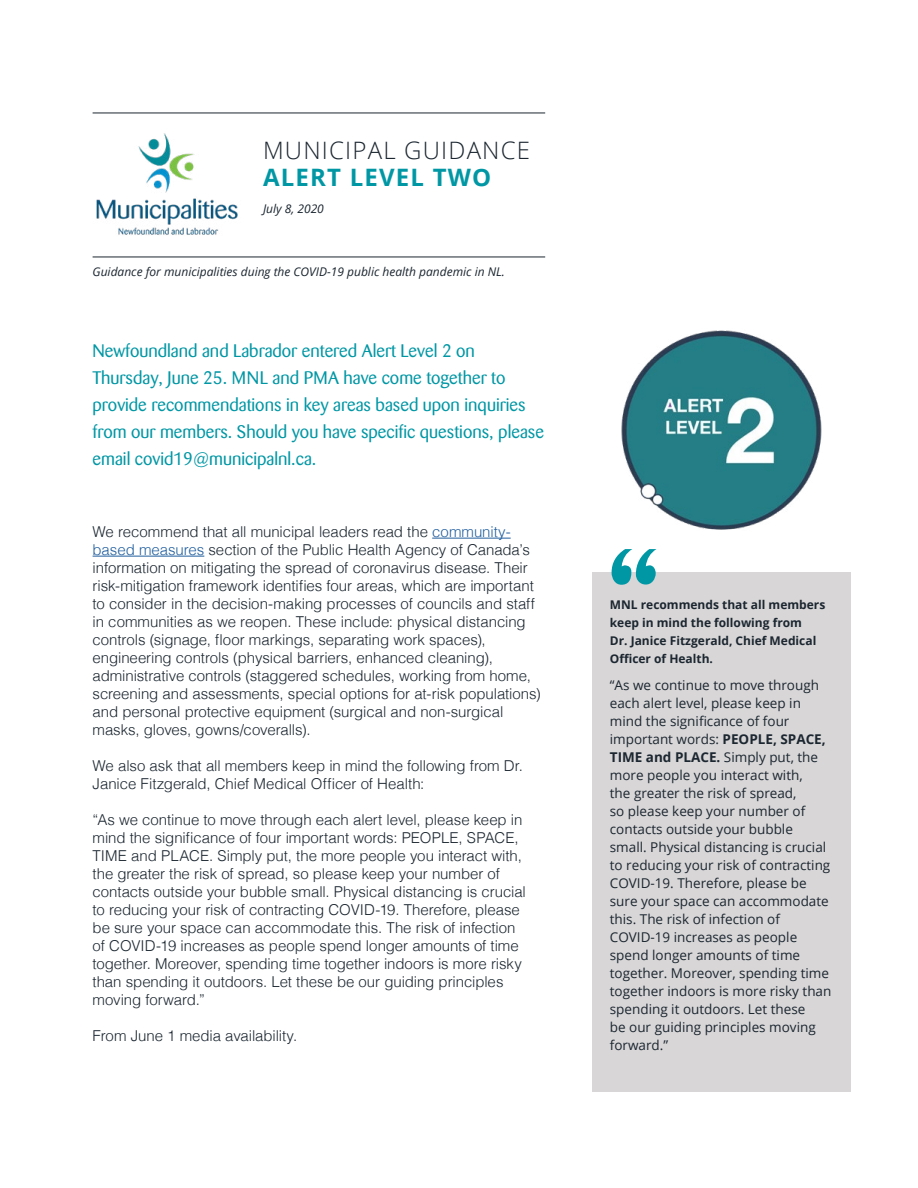
<style>
.page{position:relative;width:918px;height:1188px;background:#fff}
.page>*{position:absolute;margin:0;border:0;box-sizing:border-box;transform-origin:0 0}
.t1{font:300 24px "Open Sans";letter-spacing:.05em;color:#1b2630}
.t2{font:700 24px "Open Sans";letter-spacing:.05em;color:#0097a5}
.t3{font:18px/27px "Barmeno";color:#0097a5}
.t4{font:300 15px/18px "Helvetica";letter-spacing:-.005em;color:#1b2630}
.t5{font:13.5px/18px "Open Sans";color:#1b2630}
.t6{font:700 12px/18px "Open Sans";color:#1b2630}
.t7{font:italic 12px "Open Sans";color:#1b2630}
.s1{color:#215e9e}
.s2{font-weight:700}
</style>
<div class="page">
<img style="left:96px;top:133px;width:142px;height:102px">
<img style="left:621px;top:330px;width:201px;height:200px">
<hr style="left:93px;top:113px;width:452px;height:1px;background:#1b2630">
<hr style="left:93px;top:257px;width:452px;height:1px;background:#1b2630">
<div style="left:592px;top:572px;width:258px;height:520px;background:#d8d6d7"></div>
<svg style="left:612px;top:549px;width:45px;height:36px"></svg>
<hr style="left:432px;top:538px;width:79px;height:1px;background:#215e9e">
<hr style="left:93px;top:556px;width:111px;height:1px;background:#215e9e">
<h1 class="t1" style="left:263px;top:134px;width:269px">MUNICIPAL GUIDANCE</h1>
<h1 class="t2" style="left:263px;top:160px;width:230px">ALERT LEVEL TWO</h1>
<p class="t7" style="left:263px;top:200px;width:62px">July 8, 2020</p>
<p class="t7" style="left:93px;top:263px;width:414px">Guidance for municipalities duing the COVID-19 public health pandemic in NL.</p>
<p class="t3" style="left:93px;top:337px;width:453px">Newfoundland and Labrador entered Alert Level 2 on Thursday, June 25. MNL and PMA have come together to provide recommendations in key areas based upon inquiries from our members. Should you have specific questions, please email covid19@municipalnl.ca.</p>
<p class="t4" style="left:93px;top:522px;width:450px">We recommend that all municipal leaders read the <span class="s1">community&shy;based measures</span> section of the Public Health Agency of Canada’s information on mitigating the spread of coronavirus disease. Their risk-mitigation framework identifies four areas, which are important to consider in the decision-making processes of councils and staff in communities as we reopen. These include: physical distancing controls (signage, floor markings, separating work spaces), engineering controls (physical barriers, enhanced cleaning), administrative controls (staggered schedules, working from home, screening and assessments, special options for at-risk populations) and personal protective equipment (surgical and non-surgical masks, gloves, gowns/coveralls).</p>
<p class="t4" style="left:93px;top:756px;width:432px">We also ask that all members keep in mind the following from Dr.<br>Janice Fitzgerald, Chief Medical Officer of Health:</p>
<p class="t4" style="left:93px;top:810px;width:435px">“As we continue to move through each alert level, please keep in mind the significance of four important words: PEOPLE, SPACE, TIME and PLACE. Simply put, the more people you interact with, the greater the risk of spread, so please keep your number of contacts outside your bubble small. Physical distancing is crucial to reducing your risk of contracting COVID-19. Therefore, please be sure your space can accommodate this. The risk of infection of COVID-19 increases as people spend longer amounts of time together. Moreover, spending time together indoors is more risky than spending it outdoors. Let these be our guiding principles moving forward.”</p>
<p class="t4" style="left:93px;top:1026px;width:206px">From June 1 media availability.</p>
<p class="t6" style="left:610px;top:595px;width:217px">MNL recommends that all members keep in mind the following from<br>Dr. Janice Fitzgerald, Chief Medical<br>Officer of Health.</p>
<p class="t5" style="left:610px;top:676px;width:223px">“As we continue to move through each alert level, please keep in mind the significance of four important words: <span class="s2">PEOPLE, SPACE,<br>TIME and PLACE.</span> Simply put, the more people you interact with,<br>the greater the risk of spread,<br>so please keep your number of contacts outside your bubble small. Physical distancing is crucial to reducing your risk of contracting<br>COVID-19. Therefore, please be sure your space can accommodate this. The risk of infection of<br>COVID-19 increases as people spend longer amounts of time together. Moreover, spending time together indoors is more risky than spending it outdoors. Let these<br>be our guiding principles moving forward.”</p>
</div>
